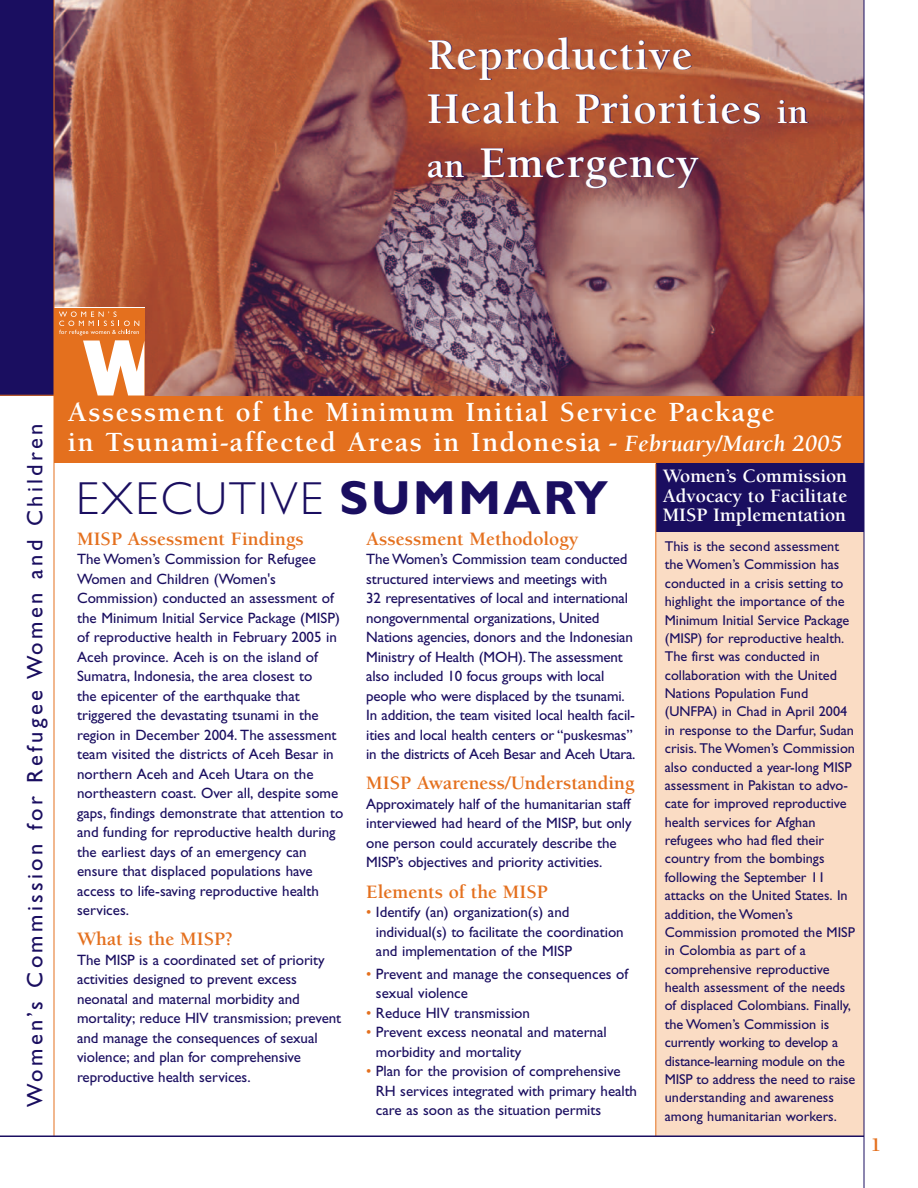
<style>
.page{position:relative;width:918px;height:1188px;background:#fff}
.page>*{position:absolute;margin:0;border:0;box-sizing:border-box;transform-origin:0 0}
.t1{font:300 46.5px "Gill Sans";letter-spacing:.05em;color:#1a0e60}
.t2{font:700 45px/54px "Berkeley";letter-spacing:.02em;color:#fff}
.t3{font:700 28.5px/30px "Berkeley";letter-spacing:.055em;color:#fff}
.t4{font:22.5px "Gill Sans";letter-spacing:.15em;color:#1a0e60}
.t5{font:700 19.5px "Berkeley";color:#e4701e}
.t6{font:700 19.5px/19.5px "Berkeley";color:#fff;text-align:justify}
.t7{font:15px/19.5px "Gill Sans";letter-spacing:-.005em;color:#1a0e60}
.t8{font:14.25px/18.5px "Gill Sans";color:#1a0e60}
.s1{font-size:36px}
.s2{font-style:italic;font-size:24px}
.s3{font-weight:700;font-size:48px}
.s4{color:#e4701e}
</style>
<div class="page">
<div style="left:0;top:0;width:54px;height:395px;background:#1a0e60"></div>
<div style="left:656px;top:520px;width:208px;height:616px;background:#fadcc4"></div>
<div style="left:54px;top:392px;width:810px;height:72px;background:#e4701e"></div>
<div style="left:656px;top:463px;width:208px;height:69px;background:#1a0e60"></div>
<img style="left:55px;top:0;width:809px;height:395px">
<div style="left:54px;top:308px;width:90px;height:87px;background:#e4701e"></div>
<svg style="left:59px;top:312px;width:85px;height:83px"></svg>
<hr style="left:655px;top:463px;width:1px;height:673px;background:#e4701e">
<hr style="left:0;top:395px;width:54px;height:1px;background:#e4701e">
<hr style="left:864px;top:0;width:1px;height:1188px;background:#1a0e60">
<hr style="left:54px;top:0;width:1px;height:1136px;background:#e4701e">
<hr style="left:0;top:1136px;width:864px;height:1px;background:#1a0e60">
<h2 class="t2" style="left:427px;top:32px;width:383px">Reproductive<br>Health Priorities <span class="s1">in an</span> Emergency</h2>
<h3 class="t4" style="left:27px;top:1107px;width:684px;rotate:-90deg">Women’s Commission for Refugee Women and Children</h3>
<h3 class="t3" style="left:68px;top:399px;width:776px">Assessment of the Minimum Initial Service Package<br>in Tsunami-affected Areas in Indonesia - <span class="s2">February/March 2005</span></h3>
<h1 class="t1" style="left:76px;top:483px;width:533px">EXECUTIVE <span class="s3">SUMMARY</span></h1>
<h3 class="t5" style="left:77px;top:531px;width:228px">MISP Assessment Findings</h3>
<p class="t7" style="left:77px;top:551px;width:268px">The Women’s Commission for Refugee Women and Children (Women's Commission) conducted an assessment of the Minimum Initial Service Package (MISP) of reproductive health in February 2005 in Aceh province. Aceh is on the island of Sumatra, Indonesia, the area closest to<br>the epicenter of the earthquake that triggered the devastating tsunami in the region in December 2004. The assessment team visited the districts of Aceh Besar in northern Aceh and Aceh Utara on the northeastern coast. Over all, despite some gaps, findings demonstrate that attention to and funding for reproductive health during the earliest days of an emergency can ensure that displaced populations have access to life-saving reproductive health services.</p>
<h3 class="t5" style="left:77px;top:932px;width:157px">What is the MISP?</h3>
<p class="t7" style="left:77px;top:952px;width:266px">The MISP is a coordinated set of priority activities designed to prevent excess neonatal and maternal morbidity and mortality; reduce HIV transmission; prevent and manage the consequences of sexual violence; and plan for comprehensive reproductive health services.</p>
<h3 class="t5" style="left:366px;top:531px;width:214px">Assessment Methodology</h3>
<p class="t7" style="left:366px;top:551px;width:271px">The Women’s Commission team conducted structured interviews and meetings with<br>32 representatives of local and international nongovernmental organizations, United Nations agencies, donors and the Indonesian Ministry of Health (MOH). The assessment also included 10 focus groups with local people who were displaced by the tsunami.<br>In addition, the team visited local health facil&shy;ities and local health centers or “puskesmas” in the districts of Aceh Besar and Aceh Utara.</p>
<h3 class="t5" style="left:366px;top:776px;width:270px">MISP Awareness/Understanding</h3>
<p class="t7" style="left:366px;top:796px;width:267px">Approximately half of the humanitarian staff interviewed had heard of the MISP, but only one person could accurately describe the MISP’s objectives and priority activities.</p>
<h3 class="t5" style="left:366px;top:884px;width:183px">Elements of the MISP</h3>
<p class="t7" style="left:376px;top:904px;width:249px;text-indent:-10px"><span class="s4">•</span> Identify (an) organization(s) and individual(s) to facilitate the coordination and implementation of the MISP</p>
<p class="t7" style="left:376px;top:966px;width:254px;text-indent:-10px"><span class="s4">•</span> Prevent and manage the consequences of sexual violence</p>
<p class="t7" style="left:366px;top:1005px;width:165px"><span class="s4">•</span> Reduce HIV transmission</p>
<p class="t7" style="left:376px;top:1024px;width:232px;text-indent:-10px"><span class="s4">•</span> Prevent excess neonatal and maternal morbidity and mortality</p>
<p class="t7" style="left:376px;top:1063px;width:263px;text-indent:-10px"><span class="s4">•</span> Plan for the provision of comprehensive<br>RH services integrated with primary health care as soon as the situation permits</p>
<h3 class="t6" style="left:663px;top:468px;width:186px">Women’s Commission Advocacy to Facilitate MISP Implementation</h3>
<p class="t8" style="left:665px;top:539px;width:192px">This is the second assessment the Women’s Commission has conducted in a crisis setting to highlight the importance of the<br>Minimum Initial Service Package (MISP) for reproductive health.<br>The first was conducted in collaboration with the United<br>Nations Population Fund (UNFPA) in Chad in April 2004 in response to the Darfur, Sudan crisis. The Women’s Commission also conducted a year-long MISP assessment in Pakistan to advo&shy;cate for improved reproductive health services for Afghan refugees who had fled their country from the bombings following the September 11 attacks on the United States. In addition, the Women’s<br>Commission promoted the MISP in Colombia as part of a comprehensive reproductive health assessment of the needs of displaced Colombians. Finally, the Women’s Commission is currently working to develop a distance-learning module on the<br>MISP to address the need to raise understanding and awareness among humanitarian workers.</p>
<h3 class="t5" style="left:871px;top:1138px;width:12px">1</h3>
</div>
